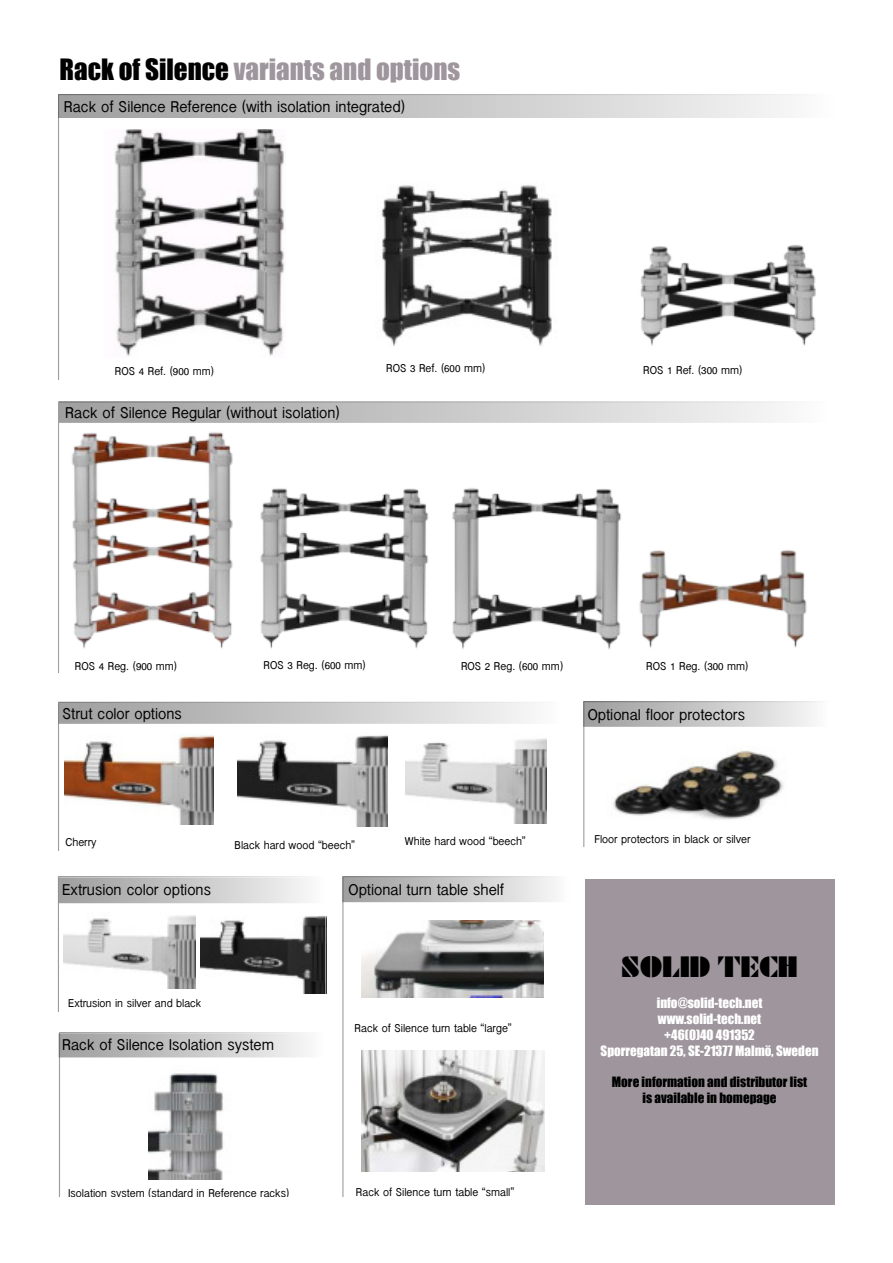
<style>
.page{position:relative;width:893px;height:1263px;background:#fff}
.page>*{position:absolute;margin:0;border:0;box-sizing:border-box;transform-origin:0 0}
.t1{font:29.4px "Futura Eugenia C";color:#000}
.t2{font:27px "Impact";color:#9e969c}
.t3{font:16.5px "Inai Mathi";color:#000}
.t4{font:13.05px/15.8px "Impact";color:#fff;text-align:center}
.t5{font:13.05px/15.8px "Impact";color:#000;text-align:center}
.t6{font:12px "Inai Mathi";color:#000}
.s1{color:#000}
</style>
<div class="page">
<img style="left:63px;top:903px;width:132px;height:86px">
<img style="left:64px;top:735px;width:149px;height:89px">
<img style="left:238px;top:735px;width:150px;height:92px">
<img style="left:71px;top:432px;width:162px;height:217px">
<img style="left:452px;top:488px;width:169px;height:162px">
<img style="left:639px;top:550px;width:168px;height:98px">
<img style="left:260px;top:488px;width:169px;height:161px">
<img style="left:640px;top:245px;width:176px;height:101px">
<img style="left:114px;top:129px;width:170px;height:227px">
<img style="left:381px;top:185px;width:171px;height:161px">
<img style="left:58px;top:95px;width:1px;height:285px">
<img style="left:58px;top:402px;width:1px;height:271px">
<img style="left:406px;top:738px;width:141px;height:86px">
<img style="left:58px;top:702px;width:1px;height:149px">
<div style="left:585px;top:879px;width:249px;height:325px;background:#9e969c"></div>
<img style="left:149px;top:1073px;width:74px;height:106px">
<img style="left:59px;top:1033px;width:1px;height:164px">
<img style="left:201px;top:916px;width:126px;height:78px">
<img style="left:325px;top:916px;width:1px;height:78px">
<img style="left:58px;top:877px;width:1px;height:135px">
<img style="left:583px;top:702px;width:2px;height:145px">
<img style="left:612px;top:750px;width:172px;height:70px">
<img style="left:361px;top:920px;width:183px;height:77px">
<img style="left:361px;top:1051px;width:183px;height:120px">
<img style="left:342px;top:877px;width:2px;height:320px">
<h2 class="t2" style="left:60px;top:56px;width:402px"><span class="s1">Rack of Silence</span> variants and options</h2>
<h3 class="t3" style="left:64px;top:98px;width:343px">Rack of Silence Reference (with isolation integrated)</h3>
<p class="t6" style="left:115px;top:365px;width:101px">ROS 4 Ref. (900 mm)</p>
<h3 class="t3" style="left:65px;top:404px;width:276px">Rack of Silence Regular (without isolation)</h3>
<p class="t6" style="left:386px;top:362px;width:101px">ROS 3 Ref. (600 mm)</p>
<p class="t6" style="left:643px;top:364px;width:101px">ROS 1 Ref. (300 mm)</p>
<p class="t6" style="left:75px;top:660px;width:104px">ROS 4 Reg. (900 mm)</p>
<p class="t6" style="left:264px;top:659px;width:104px">ROS 3 Reg. (600 mm)</p>
<h3 class="t3" style="left:63px;top:705px;width:121px">Strut color options</h3>
<p class="t6" style="left:461px;top:661px;width:104px">ROS 2 Reg. (600 mm)</p>
<p class="t6" style="left:646px;top:660px;width:104px">ROS 1 Reg. (300 mm)</p>
<h3 class="t3" style="left:588px;top:707px;width:159px">Optional floor protectors</h3>
<p class="t6" style="left:65px;top:836px;width:32px">Cherry</p>
<p class="t6" style="left:405px;top:836px;width:122px">White hard wood “beech”</p>
<p class="t6" style="left:235px;top:839px;width:122px">Black hard wood “beech”</p>
<h3 class="t3" style="left:62px;top:882px;width:150px">Extrusion color options</h3>
<h3 class="t3" style="left:349px;top:882px;width:157px">Optional turn table shelf</h3>
<p class="t6" style="left:68px;top:997px;width:135px">Extrusion in silver and black</p>
<h3 class="t3" style="left:62px;top:1036px;width:213px">Rack of Silence Isolation system</h3>
<p class="t6" style="left:68px;top:1187px;width:223px">Isolation system (standard in Reference racks)</p>
<p class="t6" style="left:355px;top:1023px;width:159px">Rack of Silence turn table “large”</p>
<p class="t6" style="left:356px;top:1186px;width:160px">Rack of Silence turn table “small”</p>
<p class="t6" style="left:594px;top:833px;width:158px">Floor protectors in black or silver</p>
<h1 class="t1" style="left:622px;top:950px;width:178px">SOLID TECH</h1>
<p class="t4" style="left:601px;top:996px;width:220px">info@solid-tech.net<br>www.solid-tech.net<br>+46(0)40 491352<br>Sporregatan 25, SE-21377 Malmö, Sweden</p>
<p class="t5" style="left:612px;top:1074px;width:197px">More information and distributor list is available in homepage</p>
</div>
